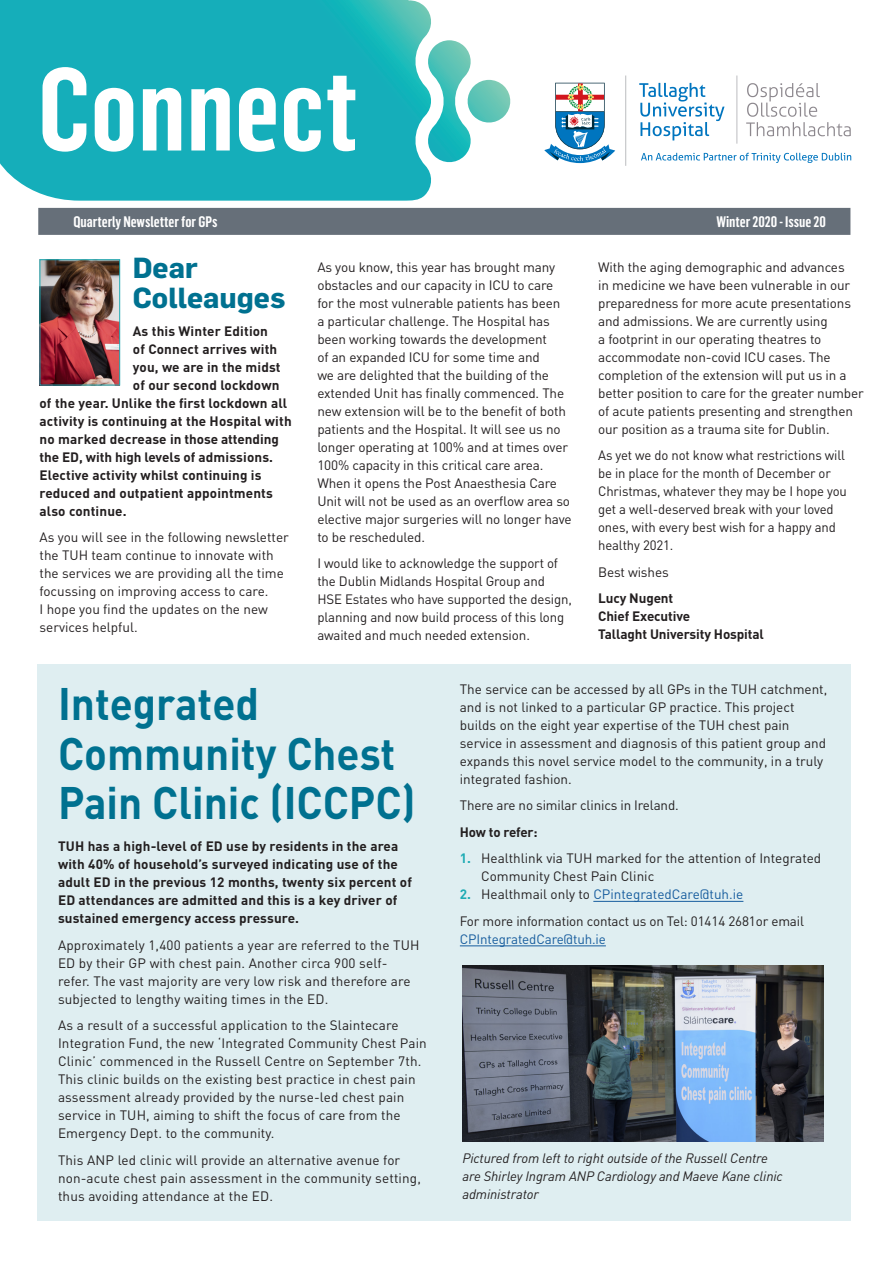
<style>
.page{position:relative;width:893px;height:1263px;background:#fff}
.page>*{position:absolute;margin:0;border:0;box-sizing:border-box;transform-origin:0 0}
.t1{font:700 45px/49.5px "DIN";color:#007190;scale:.94 1}
.t2{font:700 28.5px/30px "Flama";color:#007190}
.t3{font:600 15px "Flama Condensed";color:#fff}
.t4{font:13.5px/18px "DIN";letter-spacing:-.01em;color:#231f20}
.t5{font:13.5px/18px "DIN";letter-spacing:.01em;color:#231f20}
.t6{font:700 13.5px/18px "DIN";letter-spacing:.01em;color:#231f20}
.t7{font:italic 13.5px/18px "DIN";letter-spacing:-.01em;color:#231f20}
.t8{font:700 13.5px/18px "DIN";letter-spacing:-.01em;color:#231f20}
.t9{font:13.5px "DIN";letter-spacing:-.01em;color:#175d9e}
.t10{font:700 13.5px "DIN";letter-spacing:-.015em;color:#231f20}
.s1{font-weight:700;color:#1eabb4}
.s2{color:#175d9e}
</style>
<div class="page">
<div style="left:37px;top:664px;width:813px;height:556px;background:#dfeef1"></div>
<div style="left:38px;top:208px;width:812px;height:27px;background:#666f79"></div>
<svg style="left:433px;top:40px;width:78px;height:123px"></svg>
<svg style="left:0;top:0;width:433px;height:201px;background:#20b2bc"></svg>
<svg style="left:641px;top:153px;width:210px;height:10px"></svg>
<svg style="left:746px;top:83px;width:105px;height:53px"></svg>
<hr style="left:625px;top:76px;width:1px;height:90px;background:#bcbdc0">
<svg style="left:639px;top:83px;width:85px;height:57px"></svg>
<hr style="left:736px;top:76px;width:1px;height:68px;background:#bcbdc0">
<svg style="left:544px;top:83px;width:71px;height:80px"></svg>
<svg style="left:43px;top:67px;width:43px;height:85px"></svg>
<svg style="left:95px;top:88px;width:38px;height:64px"></svg>
<svg style="left:143px;top:88px;width:38px;height:62px"></svg>
<svg style="left:191px;top:88px;width:39px;height:62px"></svg>
<svg style="left:239px;top:88px;width:37px;height:64px"></svg>
<svg style="left:284px;top:88px;width:37px;height:64px"></svg>
<svg style="left:327px;top:76px;width:28px;height:75px"></svg>
<img style="left:42px;top:261px;width:76px;height:122px">
<div style="left:40px;top:259px;width:80px;height:126px;border:1px solid #1eabb4"></div>
<hr style="left:593px;top:901px;width:150px;height:1px;background:#175d9e">
<hr style="left:460px;top:945px;width:146px;height:1px;background:#175d9e">
<img style="left:462px;top:965px;width:361px;height:176px">
<p class="t3" style="left:73px;top:212px;width:146px">Quarterly Newsletter for GPs</p>
<p class="t3" style="left:716px;top:212px;width:111px">Winter 2020 - Issue 20</p>
<h2 class="t2" style="left:133px;top:252px;width:154px">Dear<br>Colleauges</h2>
<p class="t6" style="left:133px;top:321px;width:137px">As this Winter Edition</p>
<p class="t6" style="left:133px;top:339px;width:146px">of Connect arrives with</p>
<p class="t6" style="left:133px;top:357px;width:149px">you, we are in the midst</p>
<p class="t6" style="left:133px;top:375px;width:148px">of our second lockdown</p>
<p class="t6" style="left:40px;top:393px;width:249px">of the year. Unlike the first lockdown all</p>
<p class="t6" style="left:40px;top:411px;width:254px">activity is continuing at the Hospital with</p>
<p class="t6" style="left:40px;top:429px;width:241px">no marked decrease in those attending</p>
<p class="t6" style="left:40px;top:447px;width:235px">the ED, with high levels of admissions.</p>
<p class="t6" style="left:40px;top:465px;width:224px">Elective activity whilst continuing is</p>
<p class="t6" style="left:40px;top:483px;width:235px">reduced and outpatient appointments</p>
<p class="t6" style="left:40px;top:501px;width:89px">also continue.</p>
<p class="t4" style="left:40px;top:528px;width:251px">As you will see in the following newsletter the TUH team continue to innovate with the services we are providing all the time focussing on improving access to care.<br>I hope you find the updates on the new services helpful.</p>
<p class="t4" style="left:317px;top:258px;width:256px">As you know, this year has brought many obstacles and our capacity in ICU to care for the most vulnerable patients has been<br>a particular challenge. The Hospital has been working towards the development<br>of an expanded ICU for some time and<br>we are delighted that the building of the extended Unit has finally commenced. The new extension will be to the benefit of both patients and the Hospital. It will see us no longer operating at 100% and at times over 100% capacity in this critical care area.<br>When it opens the Post Anaesthesia Care Unit will not be used as an overflow area so elective major surgeries will no longer have to be rescheduled.</p>
<p class="t4" style="left:317px;top:554px;width:256px">I would like to acknowledge the support of the Dublin Midlands Hospital Group and HSE Estates who have supported the design, planning and now build process of this long awaited and much needed extension.</p>
<p class="t4" style="left:598px;top:258px;width:267px">With the aging demographic and advances<br>in medicine we have been vulnerable in our preparedness for more acute presentations and admissions. We are currently using<br>a footprint in our operating theatres to accommodate non-covid ICU cases. The completion of the extension will put us in a better position to care for the greater number of acute patients presenting and strengthen our position as a trauma site for Dublin.</p>
<p class="t4" style="left:598px;top:446px;width:250px">As yet we do not know what restrictions will be in place for the month of December or Christmas, whatever they may be I hope you get a well-deserved break with your loved ones, with every best wish for a happy and healthy 2021.</p>
<p class="t4" style="left:598px;top:563px;width:72px">Best wishes</p>
<p class="t8" style="left:598px;top:589px;width:167px">Lucy Nugent<br>Chief Executive<br>Tallaght University Hospital</p>
<h1 class="t1" style="left:58px;top:677px;width:382px">Integrated<br>Community Chest<br>Pain Clinic (ICCPC)</h1>
<p class="t6" style="left:58px;top:837px;width:355px">TUH has a high-level of ED use by residents in the area with 40% of household’s surveyed indicating use of the adult ED in the previous 12 months, twenty six percent of ED attendances are admitted and this is a key driver of sustained emergency access pressure.</p>
<p class="t5" style="left:58px;top:936px;width:363px">Approximately 1,400 patients a year are referred to the TUH ED by their GP with chest pain. Another circa 900 self&shy;refer. The vast majority are very low risk and therefore are subjected to lengthy waiting times in the ED.</p>
<p class="t5" style="left:58px;top:1016px;width:370px">As a result of a successful application to the Slaintecare Integration Fund, the new ‘Integrated Community Chest Pain Clinic’ commenced in the Russell Centre on September 7th.<br>This clinic builds on the existing best practice in chest pain assessment already provided by the nurse-led chest pain service in TUH, aiming to shift the focus of care from the Emergency Dept. to the community.</p>
<p class="t5" style="left:58px;top:1151px;width:364px">This ANP led clinic will provide an alternative avenue for non-acute chest pain assessment in the community setting, thus avoiding attendance at the ED.</p>
<p class="t4" style="left:460px;top:680px;width:369px">The service can be accessed by all GPs in the TUH catchment, and is not linked to a particular GP practice. This project builds on the eight year expertise of the TUH chest pain service in assessment and diagnosis of this patient group and expands this novel service model to the community, in a truly integrated fashion.</p>
<p class="t4" style="left:460px;top:796px;width:220px">There are no similar clinics in Ireland.</p>
<p class="t10" style="left:460px;top:823px;width:79px">How to refer:</p>
<p class="t4" style="left:481px;top:849px;width:342px;text-indent:-21px"><span class="s1">1.</span> Healthlink via TUH marked for the attention of Integrated<br>Community Chest Pain Clinic</p>
<p class="t4" style="left:460px;top:881px;width:346px;line-height:26.5px"><span class="s1">2.</span> Healthmail only to <span class="s2">CPintegratedCare@tuh.ie<br></span>For more information contact us on Tel: 01414 2681or email</p>
<p class="t9" style="left:460px;top:931px;width:148px">CPIntegratedCare@tuh.ie</p>
<p class="t7" style="left:462px;top:1149px;width:322px">Pictured from left to right outside of the Russell Centre are Shirley Ingram ANP Cardiology and Maeve Kane clinic administrator</p>
</div>
